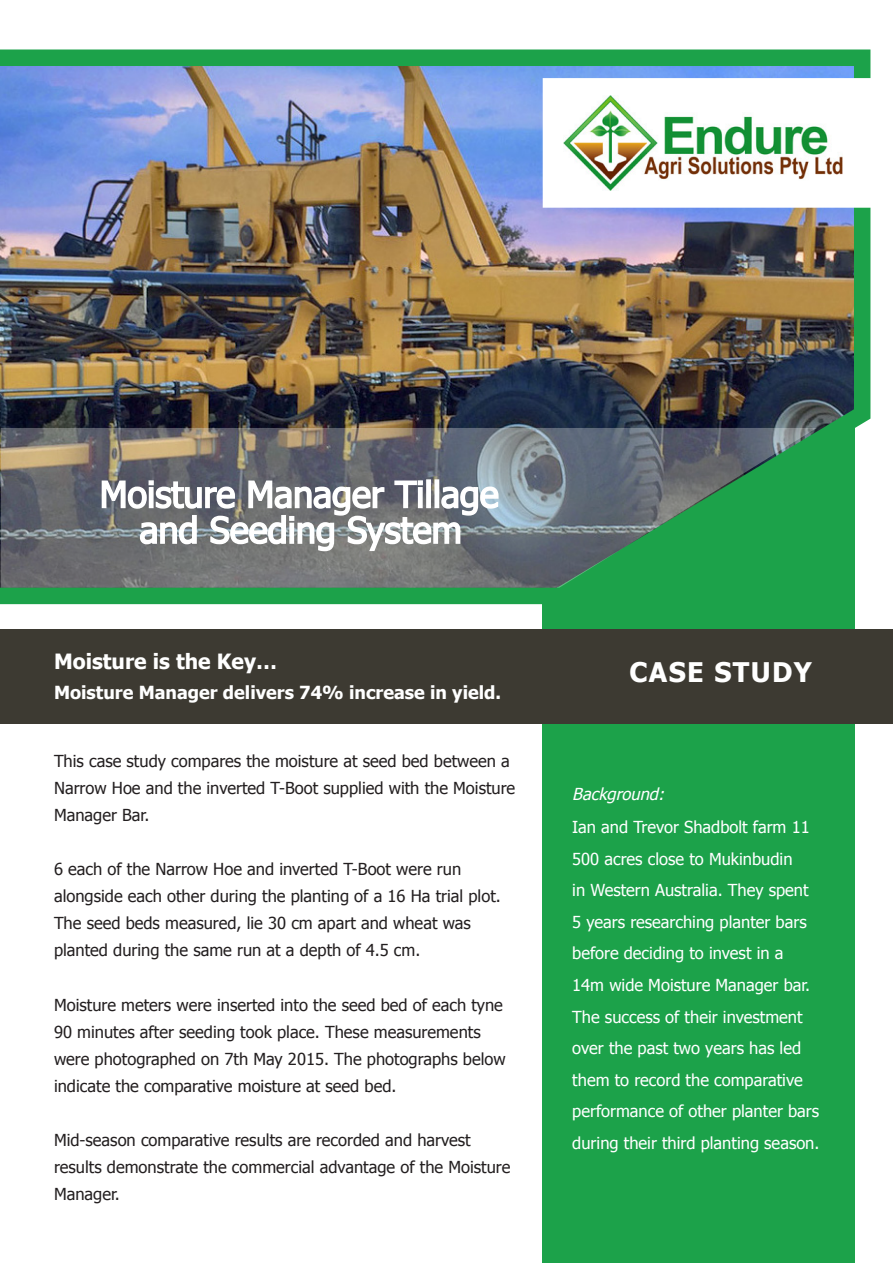
<style>
.page{position:relative;width:893px;height:1263px;background:#fff}
.page>*{position:absolute;margin:0;border:0;box-sizing:border-box;transform-origin:0 0}
.Paragraph_Style_1{font:700 27px "Tahoma";letter-spacing:.05em;color:#fff}
.Paragraph_Style_1-2{font:700 21px "Tahoma";color:#fff}
.Paragraph_Style_1-3{font:700 18px "Tahoma";color:#fff}
.Paragraph_Style_1-4{font:16.5px/27px "Tahoma";color:#231f20}
.Paragraph_Style_1-5{font:16.5px/31.5px "Tahoma";color:#fff}
.Paragraph_Style_1-6{font:italic 16.5px "Tahoma";color:#fff}
</style>
<div class="page">
<div style="left:543px;top:397px;width:312px;height:866px;background:#1ca24a"></div>
<div style="left:0;top:629px;width:893px;height:94px;background:#3d3a32"></div>
<hr style="left:892px;top:572px;width:1px;height:142px;background:#fff">
<img style="left:0;top:49px;width:871px;height:563px">
<svg style="left:543px;top:78px;width:328px;height:130px"></svg>
<svg style="left:1px;top:428px;width:816px;height:160px"></svg>
<svg style="left:101px;top:478px;width:398px;height:74px"></svg>
<p class="Paragraph_Style_1-2" style="left:54px;top:646px;width:225px">Moisture is the Key…</p>
<p class="Paragraph_Style_1-3" style="left:54px;top:680px;width:449px">Moisture Manager delivers 74% increase in yield.</p>
<p class="Paragraph_Style_1-4" style="left:54px;top:747px;width:463px">This case study compares the moisture at seed bed between a<br>Narrow Hoe and the inverted T-Boot supplied with the Moisture<br>Manager Bar.</p>
<p class="Paragraph_Style_1-4" style="left:54px;top:855px;width:448px">6 each of the Narrow Hoe and inverted T-Boot were run alongside each other during the planting of a 16 Ha trial plot.<br>The seed beds measured, lie 30 cm apart and wheat was planted during the same run at a depth of 4.5 cm.</p>
<p class="Paragraph_Style_1-4" style="left:54px;top:990px;width:453px">Moisture meters were inserted into the seed bed of each tyne 90 minutes after seeding took place. These measurements were photographed on 7th May 2015. The photographs below indicate the comparative moisture at seed bed.</p>
<p class="Paragraph_Style_1-4" style="left:54px;top:1125px;width:458px">Mid-season comparative results are recorded and harvest results demonstrate the commercial advantage of the Moisture<br>Manager.</p>
<p class="Paragraph_Style_1" style="left:629px;top:653px;width:184px">CASE STUDY</p>
<p class="Paragraph_Style_1-6" style="left:572px;top:783px;width:98px">Background:</p>
<p class="Paragraph_Style_1-5" style="left:572px;top:811px;width:249px">Ian and Trevor Shadbolt farm 11<br>500 acres close to Mukinbudin<br>in Western Australia. They spent<br>5 years researching planter bars before deciding to invest in a<br>14m wide Moisture Manager bar.<br>The success of their investment over the past two years has led them to record the comparative performance of other planter bars during their third planting season.</p>
</div>
